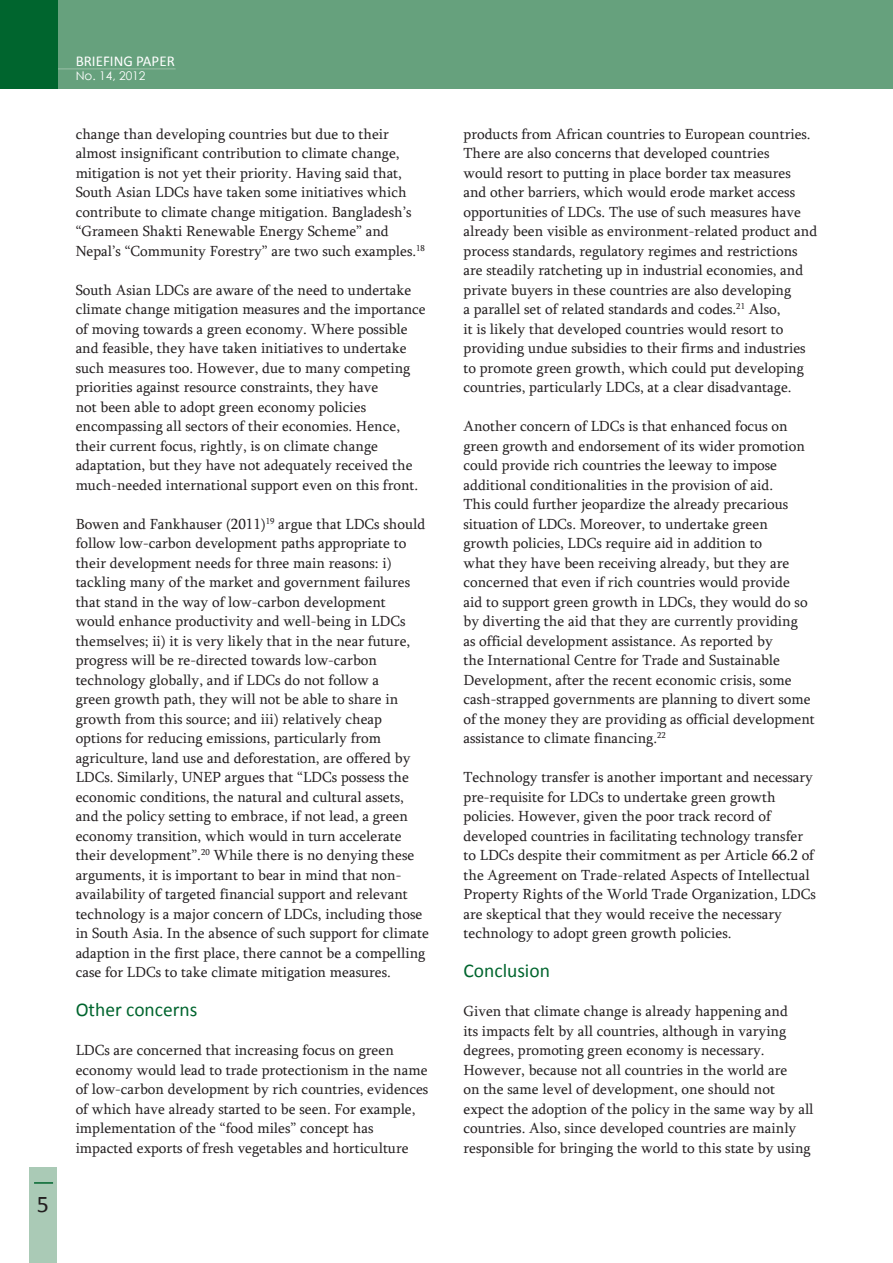
<style>
.page{position:relative;width:893px;height:1263px;background:#fff}
.page>*{position:absolute;margin:0;border:0;box-sizing:border-box;transform-origin:0 0}
.t1{font:24px "Calibri";color:#231f20}
.t2{font:19.5px "Calibri";color:#00652e}
.t3{font:15px/19.5px "Sylfaen";color:#231f20}
.t4{font:15px "Calibri";color:#fff}
.t5{font:12px "Century Gothic";color:#fff}
</style>
<div class="page">
<div style="left:53px;top:0;width:840px;height:88px;background:#66a17d"></div>
<hr style="left:54px;top:69px;width:122px;height:1px;background:#9bc0a8">
<div style="left:0;top:0;width:57px;height:88px;background:#00652e"></div>
<svg style="left:29px;top:1167px;width:28px;height:96px"></svg>
<div style="left:30px;top:1168px;width:27px;height:95px;background:#aacab6"></div>
<svg style="left:34px;top:1182px;width:19px;height:2px"></svg>
<h1 class="t1" style="left:37px;top:1194px;width:14px">6</h1>
<h1 class="t1" style="left:37px;top:1194px;width:14px">5</h1>
<p class="t4" style="left:76px;top:54px;width:101px">BRIEFING PAPER</p>
<p class="t5" style="left:76px;top:68px;width:71px">No. 14, 2012</p>
<p class="t3" style="left:76px;top:125px;width:351px">change than developing countries but due to their almost insignificant contribution to climate change, mitigation is not yet their priority. Having said that, South Asian LDCs have taken some initiatives which contribute to climate change mitigation. Bangladesh’s “Grameen Shakti Renewable Energy Scheme” and Nepal’s “Community Forestry” are two such examples.<sup>18</sup></p>
<p class="t3" style="left:76px;top:281px;width:352px">South Asian LDCs are aware of the need to undertake climate change mitigation measures and the importance of moving towards a green economy. Where possible and feasible, they have taken initiatives to undertake such measures too. However, due to many competing priorities against resource constraints, they have<br>not been able to adopt green economy policies encompassing all sectors of their economies. Hence, their current focus, rightly, is on climate change adaptation, but they have not adequately received the much-needed international support even on this front.</p>
<p class="t3" style="left:76px;top:515px;width:355px">Bowen and Fankhauser (2011)<sup>19</sup> argue that LDCs should follow low-carbon development paths appropriate to their development needs for three main reasons: i) tackling many of the market and government failures that stand in the way of low-carbon development would enhance productivity and well-being in LDCs themselves; ii) it is very likely that in the near future, progress will be re-directed towards low-carbon technology globally, and if LDCs do not follow a<br>green growth path, they will not be able to share in growth from this source; and iii) relatively cheap options for reducing emissions, particularly from agriculture, land use and deforestation, are offered by LDCs. Similarly, UNEP argues that “LDCs possess the economic conditions, the natural and cultural assets, and the policy setting to embrace, if not lead, a green economy transition, which would in turn accelerate their development”.<sup>20</sup> While there is no denying these arguments, it is important to bear in mind that non&shy;availability of targeted financial support and relevant technology is a major concern of LDCs, including those in South Asia. In the absence of such support for climate adaption in the first place, there cannot be a compelling case for LDCs to take climate mitigation measures.</p>
<h2 class="t2" style="left:76px;top:1001px;width:123px">Other concerns</h2>
<p class="t3" style="left:76px;top:1042px;width:354px">LDCs are concerned that increasing focus on green economy would lead to trade protectionism in the name of low-carbon development by rich countries, evidences of which have already started to be seen. For example, implementation of the “food miles” concept has impacted exports of fresh vegetables and horticulture</p>
<p class="t3" style="left:463px;top:125px;width:355px">products from African countries to European countries.<br>There are also concerns that developed countries<br>would resort to putting in place border tax measures and other barriers, which would erode market access opportunities of LDCs. The use of such measures have already been visible as environment-related product and process standards, regulatory regimes and restrictions are steadily ratcheting up in industrial economies, and private buyers in these countries are also developing<br>a parallel set of related standards and codes.<sup>21</sup> Also,<br>it is likely that developed countries would resort to providing undue subsidies to their firms and industries to promote green growth, which could put developing countries, particularly LDCs, at a clear disadvantage.</p>
<p class="t3" style="left:463px;top:418px;width:353px">Another concern of LDCs is that enhanced focus on green growth and endorsement of its wider promotion could provide rich countries the leeway to impose additional conditionalities in the provision of aid.<br>This could further jeopardize the already precarious situation of LDCs. Moreover, to undertake green growth policies, LDCs require aid in addition to<br>what they have been receiving already, but they are concerned that even if rich countries would provide<br>aid to support green growth in LDCs, they would do so by diverting the aid that they are currently providing<br>as official development assistance. As reported by<br>the International Centre for Trade and Sustainable Development, after the recent economic crisis, some cash-strapped governments are planning to divert some of the money they are providing as official development assistance to climate financing.<sup>22</sup></p>
<p class="t3" style="left:463px;top:769px;width:354px">Technology transfer is another important and necessary pre-requisite for LDCs to undertake green growth policies. However, given the poor track record of developed countries in facilitating technology transfer to LDCs despite their commitment as per Article 66.2 of the Agreement on Trade-related Aspects of Intellectual Property Rights of the World Trade Organization, LDCs are skeptical that they would receive the necessary technology to adopt green growth policies.</p>
<h2 class="t2" style="left:463px;top:962px;width:88px">Conclusion</h2>
<p class="t3" style="left:463px;top:1003px;width:352px">Given that climate change is already happening and<br>its impacts felt by all countries, although in varying degrees, promoting green economy is necessary.<br>However, because not all countries in the world are<br>on the same level of development, one should not expect the adoption of the policy in the same way by all countries. Also, since developed countries are mainly responsible for bringing the world to this state by using</p>
</div>
